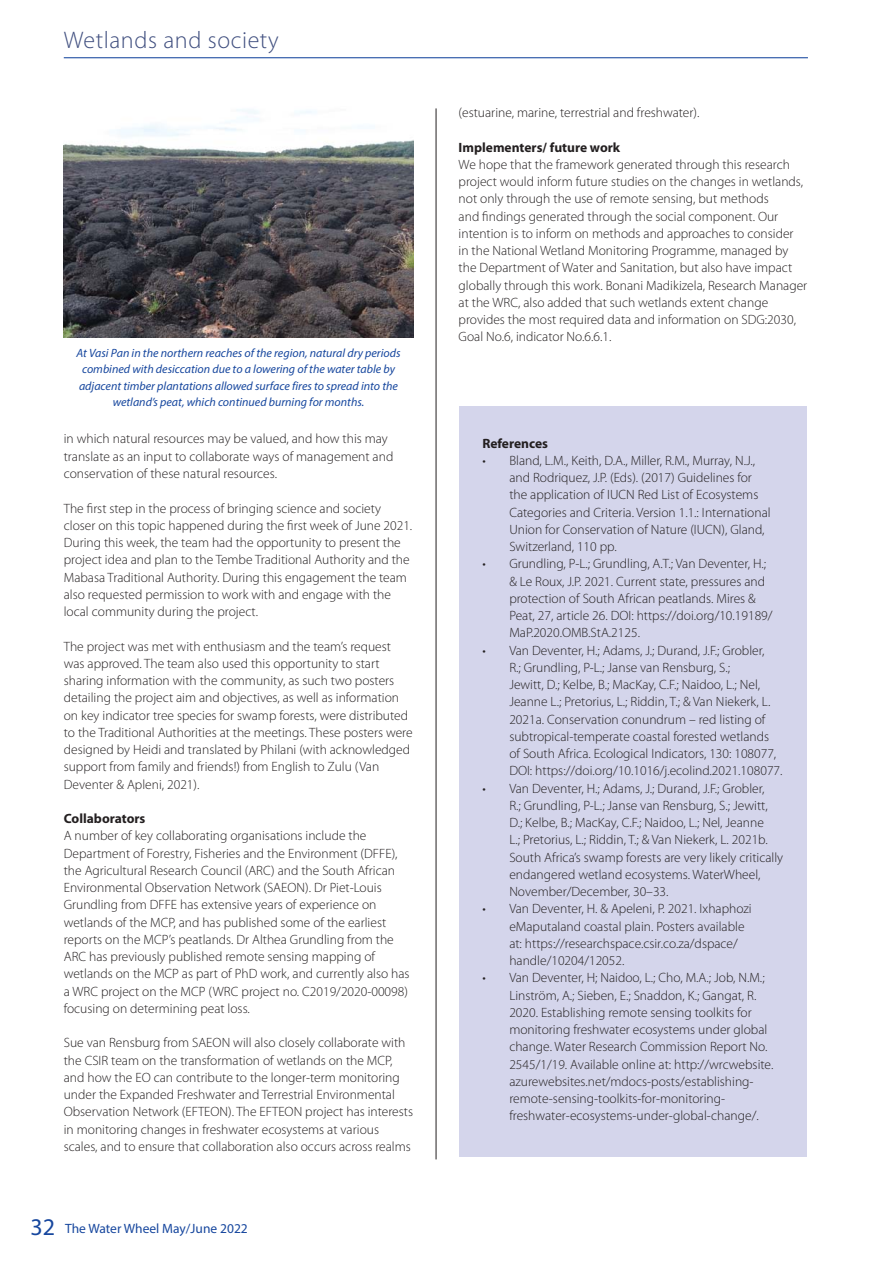
<style>
.page{position:relative;width:893px;height:1263px;background:#fff}
.page>*{position:absolute;margin:0;border:0;box-sizing:border-box;transform-origin:0 0}
.t1{font:300 24px "Myriad Pro";letter-spacing:.025em;color:#415080}
.t2{font:300 13.5px/17.2px "Myriad Pro";color:#231f20}
.t3{font:700 13.5px "Myriad Pro";color:#231f20}
.t4{font:13.5px "Myriad Pro";color:#17479e}
.t5{font:italic 12px/16.5px "Myriad Pro";color:#17479e;text-align:center}
.s1{font-size:24px}
</style>
<div class="page">
<hr style="left:64px;top:57px;width:744px;height:1px;background:#17479e">
<hr style="left:436px;top:108px;width:1px;height:1051px;background:#231f20">
<img style="left:64px;top:109px;width:349px;height:229px">
<div style="left:459px;top:406px;width:348px;height:751px;background:#d4d5eb"></div>
<h1 class="t1" style="left:64px;top:31px;width:217px">Wetlands and society</h1>
<p class="t5" style="left:76px;top:346px;width:326px">At Vasi Pan in the northern reaches of the region, natural dry periods combined with desiccation due to a lowering of the water table by adjacent timber plantations allowed surface fires to spread into the wetland’s peat, which continued burning for months.</p>
<p class="t2" style="left:64px;top:432px;width:331px">in which natural resources may be valued, and how this may translate as an input to collaborate ways of management and conservation of these natural resources.</p>
<p class="t2" style="left:64px;top:501px;width:350px">The first step in the process of bringing science and society closer on this topic happened during the first week of June 2021.<br>During this week, the team had the opportunity to present the project idea and plan to the Tembe Traditional Authority and the Mabasa Traditional Authority. During this engagement the team also requested permission to work with and engage with the local community during the project.</p>
<p class="t2" style="left:64px;top:639px;width:350px">The project was met with enthusiasm and the team’s request was approved. The team also used this opportunity to start sharing information with the community, as such two posters detailing the project aim and objectives, as well as information on key indicator tree species for swamp forests, were distributed to the Traditional Authorities at the meetings. These posters were designed by Heidi and translated by Philani (with acknowledged support from family and friends!) from English to Zulu (Van Deventer &amp; Apleni, 2021).</p>
<p class="t3" style="left:64px;top:813px;width:83px">Collaborators</p>
<p class="t2" style="left:64px;top:828px;width:347px">A number of key collaborating organisations include the Department of Forestry, Fisheries and the Environment (DFFE), the Agricultural Research Council (ARC) and the South African Environmental Observation Network (SAEON). Dr Piet-Louis Grundling from DFFE has extensive years of experience on wetlands of the MCP, and has published some of the earliest reports on the MCP’s peatlands. Dr Althea Grundling from the ARC has previously published remote sensing mapping of wetlands on the MCP as part of PhD work, and currently also has a WRC project on the MCP (WRC project no. C2019/2020-00098) focusing on determining peat loss.</p>
<p class="t2" style="left:64px;top:1035px;width:351px">Sue van Rensburg from SAEON will also closely collaborate with the CSIR team on the transformation of wetlands on the MCP, and how the EO can contribute to the longer-term monitoring under the Expanded Freshwater and Terrestrial Environmental Observation Network (EFTEON). The EFTEON project has interests in monitoring changes in freshwater ecosystems at various scales, and to ensure that collaboration also occurs across realms</p>
<p class="t4" style="left:30px;top:1223px;width:219px"><span class="s1">32</span> The Water Wheel May/June 2022</p>
<p class="t2" style="left:459px;top:105px;width:242px">(estuarine, marine, terrestrial and freshwater).</p>
<p class="t3" style="left:459px;top:142px;width:163px">Implementers/ future work</p>
<p class="t2" style="left:459px;top:157px;width:350px">We hope that the framework generated through this research project would inform future studies on the changes in wetlands, not only through the use of remote sensing, but methods<br>and findings generated through the social component. Our intention is to inform on methods and approaches to consider<br>in the National Wetland Monitoring Programme, managed by the Department of Water and Sanitation, but also have impact globally through this work. Bonani Madikizela, Research Manager at the WRC, also added that such wetlands extent change provides the most required data and information on SDG:2030, Goal No.6, indicator No.6.6.1.</p>
<p class="t3" style="left:482px;top:438px;width:67px">References</p>
<p class="t2" style="left:509px;top:453px;width:263px;text-indent:-27px">• Bland, L.M., Keith, D.A., Miller, R.M., Murray, N.J., and Rodriquez, J.P. (Eds). (2017) Guidelines for the application of IUCN Red List of Ecosystems Categories and Criteria. Version 1.1.: International Union for Conservation of Nature (IUCN), Gland, Switzerland, 110 pp.</p>
<p class="t2" style="left:509px;top:556px;width:265px;text-indent:-27px">• Grundling, P-L.; Grundling, A.T.; Van Deventer, H.; &amp; Le Roux, J.P. 2021. Current state, pressures and protection of South African peatlands. Mires &amp; Peat, 27, article 26. DOI: https://doi.org/10.19189/ MaP.2020.OMB.StA.2125.</p>
<p class="t2" style="left:509px;top:643px;width:275px;text-indent:-27px">• Van Deventer, H.; Adams, J.; Durand, J.F.; Grobler,<br>R.; Grundling, P-L.; Janse van Rensburg, S.;<br>Jewitt, D.; Kelbe, B.; MacKay, C.F.; Naidoo, L.; Nel, Jeanne L.; Pretorius, L.; Riddin, T.; &amp; Van Niekerk, L.<br>2021a. Conservation conundrum – red listing of subtropical-temperate coastal forested wetlands of South Africa. Ecological Indicators, 130: 108077, DOI: https://doi.org/10.1016/j.ecolind.2021.108077.</p>
<p class="t2" style="left:509px;top:781px;width:275px;text-indent:-27px">• Van Deventer, H.; Adams, J.; Durand, J.F.; Grobler,<br>R.; Grundling, P-L.; Janse van Rensburg, S.; Jewitt, D.; Kelbe, B.; MacKay, C.F.; Naidoo, L.; Nel, Jeanne<br>L.; Pretorius, L.; Riddin, T.; &amp; Van Niekerk, L. 2021b.<br>South Africa’s swamp forests are very likely critically endangered wetland ecosystems. WaterWheel, November/December, 30–33.</p>
<p class="t2" style="left:509px;top:901px;width:244px;text-indent:-27px">• Van Deventer, H. &amp; Apeleni, P. 2021. Ixhaphozi eMaputaland coastal plain. Posters available at: https://researchspace.csir.co.za/dspace/ handle/10204/12052.</p>
<p class="t2" style="left:509px;top:970px;width:265px;text-indent:-27px">• Van Deventer, H; Naidoo, L.; Cho, M.A.; Job, N.M.; Linström, A.; Sieben, E.; Snaddon, K.; Gangat, R.<br>2020. Establishing remote sensing toolkits for monitoring freshwater ecosystems under global change. Water Research Commission Report No.<br>2545/1/19. Available online at: http://wrcwebsite. azurewebsites.net/mdocs-posts/establishing&shy;remote-sensing-toolkits-for-monitoring&shy;freshwater-ecosystems-under-global-change/.</p>
</div>
